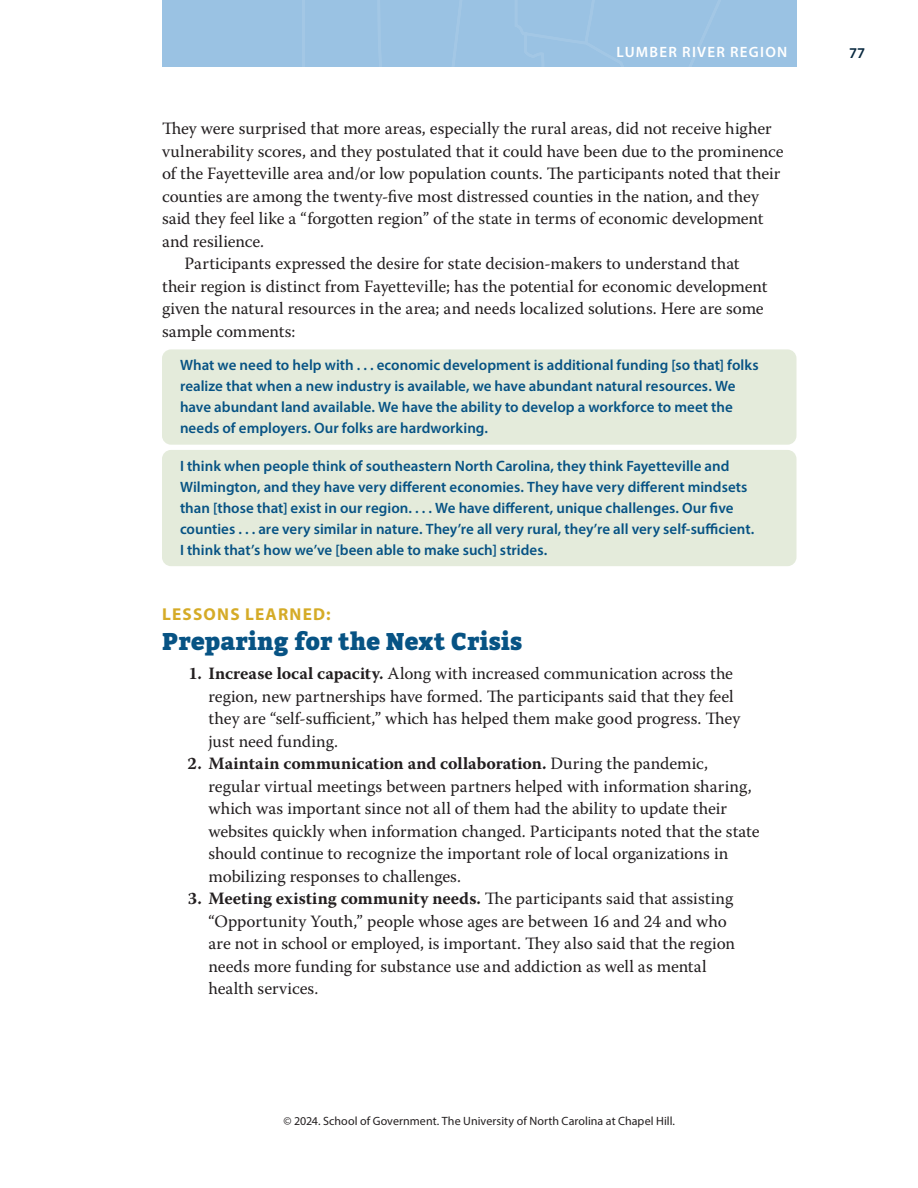
<style>
.page{position:relative;width:918px;height:1188px;background:#fff}
.page>*{position:absolute;margin:0;border:0;box-sizing:border-box;transform-origin:0 0}
.RS_A_head_-_stacked{font:900 24px "Bitter";letter-spacing:.005em;color:#075384}
._01_BT__no_indent{font:17.25px/22.5px "Warnock Pro";color:#231f20}
._01_BT_indent{font:17.25px/22.5px "Warnock Pro";letter-spacing:-.005em;color:#231f20}
.RS_A_head_-_stacked-2{font:700 17.25px "Myriad Pro";letter-spacing:.07em;color:#d5ab27}
.Pull_Quote_1-last{font:600 15px/21px "Myriad Pro";color:#075384}
.Pull_Quote_1{font:600 15px/21px "Myriad Pro";color:#075384}
.t1{font:600 15px "Myriad Pro";letter-spacing:.085em;color:#fff}
.t2{font:600 15px "Myriad Pro";color:#092940}
.t3{font:12px "Myriad Pro";letter-spacing:.005em;color:#231f20}
.s1{font-weight:700}
</style>
<div class="page">
<div style="left:162px;top:0;width:634px;height:67px;background:#9ac2e3"></div>
<div style="left:162px;top:349px;width:634px;height:96px;background:#e4ebdb;border-radius:9px"></div>
<div style="left:162px;top:450px;width:634px;height:116px;background:#e4ebdb;border-radius:9px"></div>
<p class="t1" style="left:616px;top:42px;width:11px">Lumber</p>
<p class="t1" style="left:682px;top:42px;width:30px">River</p>
<p class="t1" style="left:730px;top:42px;width:23px">REGIO</p>
<p class="t1" style="left:777px;top:42px;width:12px">N</p>
<p class="_01_BT__no_indent" style="left:162px;top:117px;width:623px">They were surprised that more areas, especially the rural areas, did not receive higher vulnerability scores, and they postulated that it could have been due to the prominence of the Fayetteville area and/or low population counts. The participants noted that their counties are among the twenty-five most distressed counties in the nation, and they said they feel like a “forgotten region” of the state in terms of economic development and resilience.</p>
<p class="_01_BT_indent" style="left:162px;top:252px;width:607px;text-indent:22px">Participants expressed the desire for state decision-makers to understand that their region is distinct from Fayetteville; has the potential for economic development given the natural resources in the area; and needs localized solutions. Here are some sample comments:</p>
<p class="Pull_Quote_1" style="left:180px;top:355px;width:580px">What we need to help with . . . economic development is additional funding [so that] folks realize that when a new industry is available, we have abundant natural resources. We have abundant land available. We have the ability to develop a workforce to meet the needs of employers. Our folks are hardworking.</p>
<p class="Pull_Quote_1-last" style="left:180px;top:455px;width:575px">I think when people think of southeastern North Carolina, they think Fayetteville and Wilmington, and they have very different economies. They have very different mindsets than [those that] exist in our region. . . . We have different, unique challenges. Our five counties . . . are very similar in nature. They’re all very rural, they’re all very self-sufficient.<br>I think that’s how we’ve [been able to make such] strides.</p>
<p class="RS_A_head_-_stacked-2" style="left:162px;top:603px;width:170px">LESSONS LEARNED:</p>
<p class="RS_A_head_-_stacked" style="left:162px;top:628px;width:362px">Preparing for the Next Crisis</p>
<p class="_01_BT__no_indent" style="left:208px;top:662px;width:533px;text-indent:-20px"><span class="s1">1. Increase local capacity.</span> Along with increased communication across the region, new partnerships have formed. The participants said that they feel they are “self-sufficient,” which has helped them make good progress. They just need funding.</p>
<p class="_01_BT__no_indent" style="left:208px;top:752px;width:553px;text-indent:-21px"><span class="s1">2. Maintain communication and collaboration.</span> During the pandemic, regular virtual meetings between partners helped with information sharing, which was important since not all of them had the ability to update their websites quickly when information changed. Participants noted that the state should continue to recognize the important role of local organizations in mobilizing responses to challenges.</p>
<p class="_01_BT__no_indent" style="left:208px;top:887px;width:528px;text-indent:-21px"><span class="s1">3. Meeting existing community needs.</span> The participants said that assisting “Opportunity Youth,” people whose ages are between 16 and 24 and who are not in school or employed, is important. They also said that the region needs more funding for substance use and addiction as well as mental health services.</p>
<p class="t3" style="left:283px;top:1114px;width:393px">© 2024. School of Government. The University of North Carolina at Chapel Hill.</p>
<p class="t2" style="left:849px;top:43px;width:17px">77</p>
</div>
